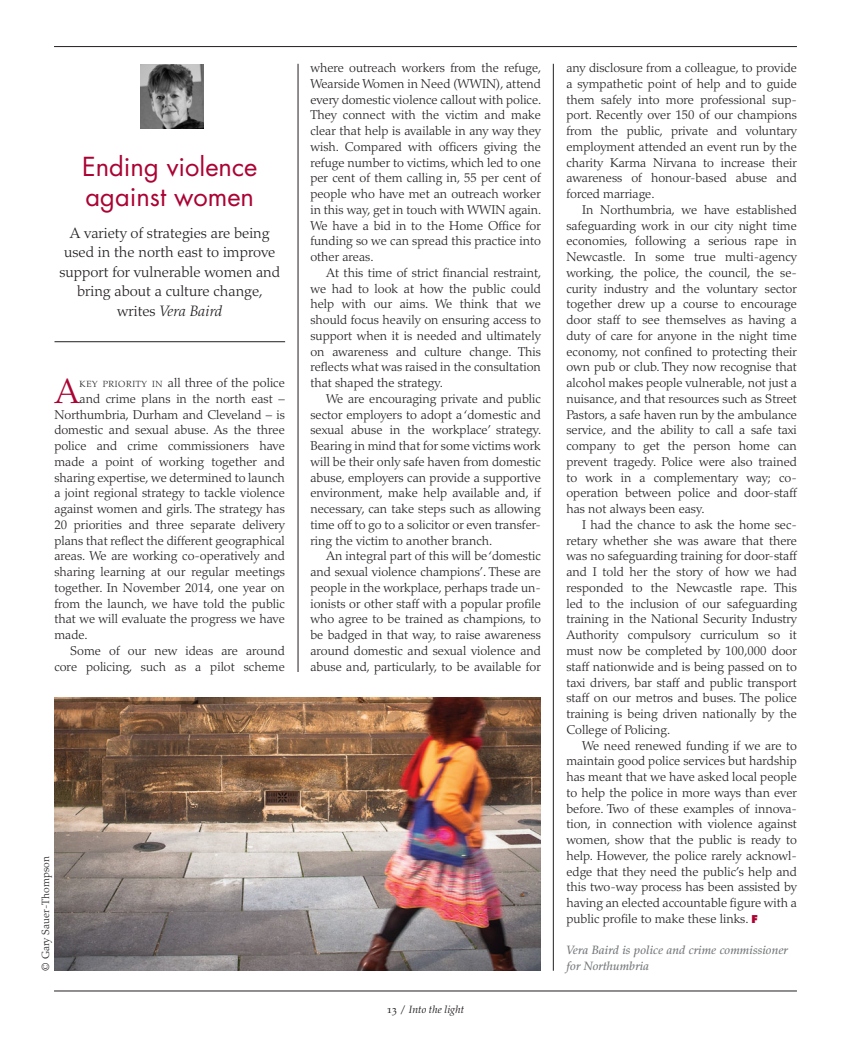
<style>
.page{position:relative;width:851px;height:1042px;background:#fff}
.page>*{position:absolute;margin:0;border:0;box-sizing:border-box;transform-origin:0 0}
.First_para{font:300 35.25px "Palatino LT Std";color:#ab0333}
.Heading{font:25.5px/30px "Futura Std";color:#ab0333}
.Standfirst{font:300 15px/19.5px "Palatino LT Std";color:#231f20;text-align:center}
.Body{font:300 12.75px/15.8px "Palatino LT Std";color:#231f20;text-align:justify}
.First_para-2{font:300 12.75px "Palatino LT Std";color:#231f20}
.Signoff{font:italic 500 12px/15.8px "Palatino LT Std";color:#76787b}
.Photo_credits{font:300 10.5px "Palatino LT Std";color:#231f20}
.t1{font:italic 10.5px "Palatino LT Std";color:#231f20}
.s1{font-style:italic}
.s2{font-size:8.85px}
.s3{font-style:normal}
.s4{font-family:"Futura Std";font-weight:800;font-size:10.5px;color:#ab0333}
</style>
<div class="page">
<hr style="left:54px;top:46px;width:742px;height:1px;background:#231f20">
<hr style="left:54px;top:990px;width:742px;height:1px;background:#231f20">
<hr style="left:54px;top:341px;width:231px;height:1px;background:#231f20">
<hr style="left:298px;top:64px;width:1px;height:608px;background:#231f20">
<hr style="left:553px;top:64px;width:1px;height:907px;background:#231f20">
<img style="left:54px;top:697px;width:487px;height:274px">
<img style="left:140px;top:65px;width:64px;height:64px">
<p class="Heading" style="left:82px;top:151px;width:177px">Ending violence against women</p>
<p class="Standfirst" style="left:59px;top:223px;width:222px">A variety of strategies are being used in the north east to improve support for vulnerable women and bring about a culture change, writes <span class="s1">Vera Baird</span></p>
<p class="First_para" style="left:55px;top:370px;width:26px">A</p>
<p class="First_para-2" style="left:80px;top:375px;width:207px"><span class="s2">KEY PRIORITY IN</span> all three of the police</p>
<p class="First_para-2" style="left:80px;top:391px;width:207px">and crime plans in the north east –</p>
<p class="First_para-2" style="left:54px;top:407px;width:232px">Northumbria, Durham and Cleveland – is</p>
<p class="First_para-2" style="left:54px;top:423px;width:232px">domestic and sexual abuse. As the three</p>
<p class="First_para-2" style="left:54px;top:438px;width:232px">police and crime commissioners have</p>
<p class="First_para-2" style="left:54px;top:454px;width:232px">made a point of working together and</p>
<p class="First_para-2" style="left:54px;top:470px;width:232px">sharing expertise, we determined to launch</p>
<p class="First_para-2" style="left:54px;top:486px;width:232px">a joint regional strategy to tackle violence</p>
<p class="First_para-2" style="left:54px;top:501px;width:232px">against women and girls. The strategy has</p>
<p class="First_para-2" style="left:54px;top:517px;width:232px">20 priorities and three separate delivery</p>
<p class="First_para-2" style="left:54px;top:533px;width:232px">plans that reflect the different geographical</p>
<p class="First_para-2" style="left:54px;top:549px;width:232px">areas. We are working co-operatively and</p>
<p class="First_para-2" style="left:54px;top:564px;width:232px">sharing learning at our regular meetings</p>
<p class="First_para-2" style="left:54px;top:580px;width:232px">together. In November 2014, one year on</p>
<p class="First_para-2" style="left:54px;top:596px;width:232px">from the launch, we have told the public</p>
<p class="First_para-2" style="left:54px;top:612px;width:232px">that we will evaluate the progress we have</p>
<p class="First_para-2" style="left:54px;top:627px;width:35px">made.</p>
<p class="Body" style="left:54px;top:643px;width:232px;text-align:right">Some of our new ideas are around core policing, such as a pilot scheme</p>
<p class="Photo_credits" style="left:39px;top:971px;width:116px;rotate:-90deg">© Gary Sauer-Thompson</p>
<p class="Body" style="left:310px;top:60px;width:232px">where outreach workers from the refuge, Wearside Women in Need (WWIN), attend every domestic violence callout with police.<br>They connect with the victim and make clear that help is available in any way they wish. Compared with officers giving the refuge number to victims, which led to one per cent of them calling in, 55 per cent of people who have met an outreach worker in this way, get in touch with WWIN again.<br>We have a bid in to the Home Office for funding so we can spread this practice into other areas.</p>
<p class="Body" style="left:310px;top:265px;width:232px;text-indent:16px">At this time of strict financial restraint, we had to look at how the public could help with our aims. We think that we should focus heavily on ensuring access to support when it is needed and ultimately on awareness and culture change. This reflects what was raised in the consultation that shaped the strategy.</p>
<p class="Body" style="left:310px;top:391px;width:232px;text-indent:16px">We are encouraging private and public sector employers to adopt a ‘domestic and sexual abuse in the workplace’ strategy.<br>Bearing in mind that for some victims work will be their only safe haven from domestic abuse, employers can provide a supportive environment, make help available and, if necessary, can take steps such as allowing time off to go to a solicitor or even transfer&shy;ring the victim to another branch.</p>
<p class="Body" style="left:310px;top:548px;width:232px;text-indent:16px">An integral part of this will be ‘domestic and sexual violence champions’. These are people in the workplace, perhaps trade un&shy;ionists or other staff with a popular profile who agree to be trained as champions, to be badged in that way, to raise awareness around domestic and sexual violence and abuse and, particularly, to be available for</p>
<p class="t1" style="left:386px;top:1004px;width:79px"><span class="s3">13 /</span> Into the light</p>
<p class="Body" style="left:566px;top:60px;width:232px">any disclosure from a colleague, to provide a sympathetic point of help and to guide them safely into more professional sup&shy;port. Recently over 150 of our champions from the public, private and voluntary employment attended an event run by the charity Karma Nirvana to increase their awareness of honour-based abuse and forced marriage.</p>
<p class="Body" style="left:566px;top:202px;width:232px;text-indent:16px">In Northumbria, we have established safeguarding work in our city night time economies, following a serious rape in Newcastle. In some true multi-agency working, the police, the council, the se&shy;curity industry and the voluntary sector together drew up a course to encourage door staff to see themselves as having a duty of care for anyone in the night time economy, not confined to protecting their own pub or club. They now recognise that alcohol makes people vulnerable, not just a nuisance, and that resources such as Street Pastors, a safe haven run by the ambulance service, and the ability to call a safe taxi company to get the person home can prevent tragedy. Police were also trained to work in a complementary way; co&shy;operation between police and door-staff has not always been easy.</p>
<p class="Body" style="left:566px;top:517px;width:232px;text-indent:16px">I had the chance to ask the home sec&shy;retary whether she was aware that there was no safeguarding training for door-staff and I told her the story of how we had responded to the Newcastle rape. This led to the inclusion of our safeguarding training in the National Security Industry Authority compulsory curriculum so it must now be completed by 100,000 door staff nationwide and is being passed on to taxi drivers, bar staff and public transport staff on our metros and buses. The police training is being driven nationally by the College of Policing.</p>
<p class="Body" style="left:566px;top:737px;width:232px;text-indent:16px">We need renewed funding if we are to maintain good police services but hardship has meant that we have asked local people to help the police in more ways than ever before. Two of these examples of innova&shy;tion, in connection with violence against women, show that the public is ready to help. However, the police rarely acknowl&shy;edge that they need the public’s help and this two-way process has been assisted by having an elected accountable figure with a public profile to make these links. <span class="s4">F</span></p>
<p class="Signoff" style="left:566px;top:942px;width:223px">Vera Baird is police and crime commissioner for Northumbria</p>
</div>
